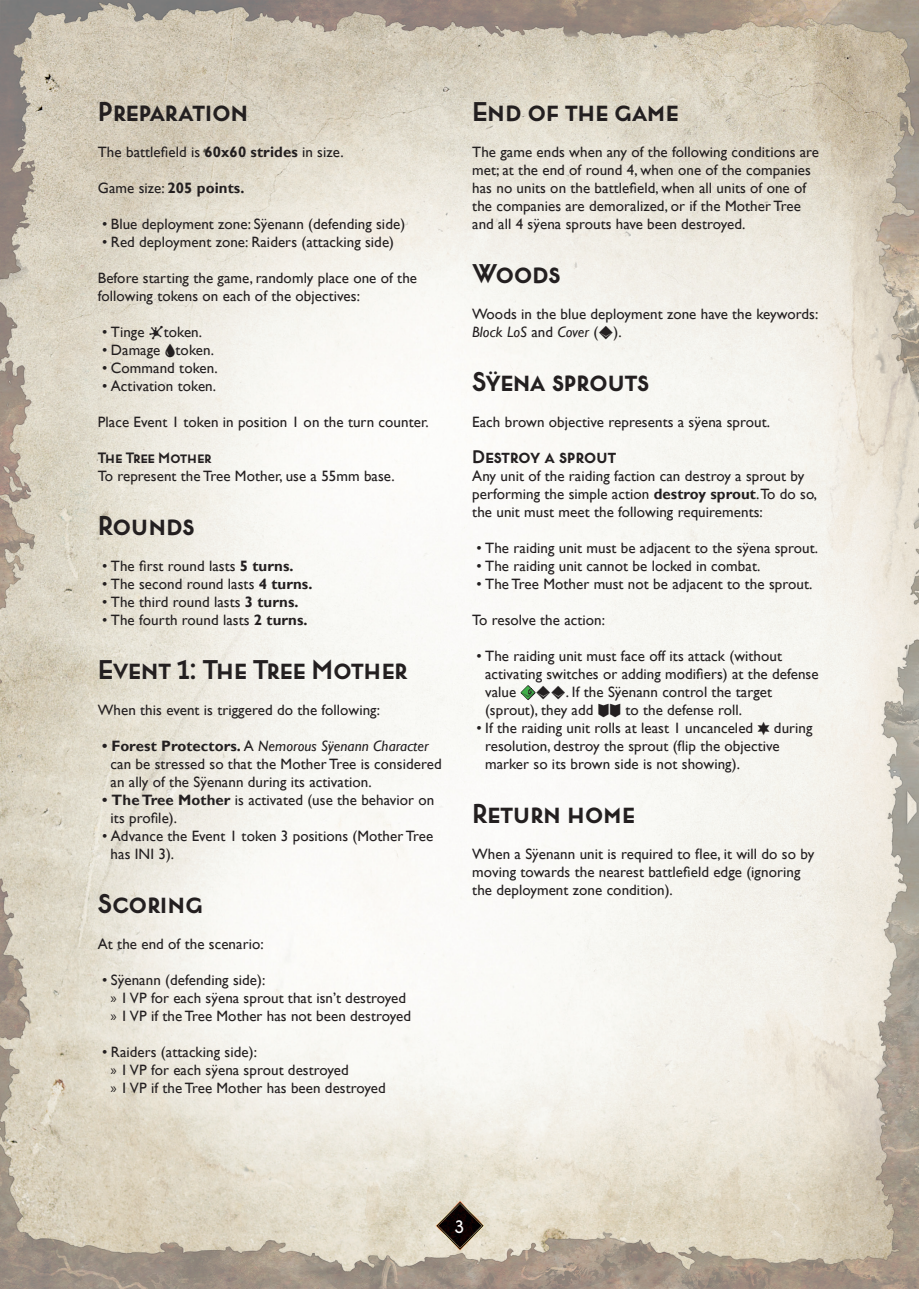
<style>
.page{position:relative;width:919px;height:1289px;background:#fff}
.page>*{position:absolute;margin:0;border:0;box-sizing:border-box;transform-origin:0 0}
.Ladillo_2{font:700 27px "Lumier";color:#231f20}
.Ladillo_3{font:700 18px "Lumier";letter-spacing:-.01em;color:#231f20}
.t1{font:18px "Lumier";color:#fff}
.Texto_Principal{font:15px/18px "Gill Sans";letter-spacing:.005em;color:#231f20}
.Texto_Principal-2{font:700 15px "Gill Sans";letter-spacing:.005em;color:#231f20}
.Ladillo_4{font:700 15px "Lumier";letter-spacing:-.005em;color:#231f20}
.s1{font-weight:700}
.s2{font-weight:400}
.s3{font-family:"Warcrow"}
.s4{font-style:italic}
.s5{font-family:"Myriad Pro"}
</style>
<div class="page">
<img style="left:0;top:0;width:918px;height:1288px">
<img style="left:431px;top:1197px;width:57px;height:57px">
<p class="Ladillo_2" style="left:98px;top:96px;width:152px">Preparation</p>
<p class="Texto_Principal" style="left:98px;top:143px;width:247px">The battlefield is <span class="s1">60x60 strides</span> in size.</p>
<p class="Texto_Principal-2" style="left:98px;top:179px;width:148px"><span class="s2">Game size:</span> 205 points.</p>
<p class="Texto_Principal" style="left:102px;top:215px;width:304px">• Blue deployment zone: Sÿenann (defending side)</p>
<p class="Texto_Principal" style="left:102px;top:233px;width:293px">• Red deployment zone: Raiders (attacking side)</p>
<p class="Texto_Principal" style="left:98px;top:269px;width:321px">Before starting the game, randomly place one of the following tokens on each of the objectives:</p>
<p class="Texto_Principal" style="left:102px;top:323px;width:102px">• Tinge <span class="s3">Ñ</span>token.</p>
<p class="Texto_Principal" style="left:102px;top:341px;width:113px">• Damage <span class="s3">L</span>token.</p>
<p class="Texto_Principal" style="left:102px;top:359px;width:117px">• Command token.</p>
<p class="Texto_Principal" style="left:102px;top:377px;width:115px">• Activation token.</p>
<p class="Texto_Principal" style="left:98px;top:413px;width:332px">Place Event 1 token in position 1 on the turn counter.</p>
<p class="Ladillo_4" style="left:98px;top:449px;width:115px">The Tree Mother</p>
<p class="Texto_Principal" style="left:98px;top:467px;width:298px">To represent the Tree Mother, use a 55mm base.</p>
<p class="Ladillo_2" style="left:98px;top:510px;width:98px">Rounds</p>
<p class="Texto_Principal" style="left:102px;top:557px;width:193px">• The first round lasts <span class="s1">5 turns.</span></p>
<p class="Texto_Principal" style="left:102px;top:575px;width:212px">• The second round lasts <span class="s1">4 turns.</span></p>
<p class="Texto_Principal" style="left:102px;top:593px;width:198px">• The third round lasts <span class="s1">3 turns.</span></p>
<p class="Texto_Principal" style="left:102px;top:611px;width:207px">• The fourth round lasts <span class="s1">2 turns.</span></p>
<p class="Ladillo_2" style="left:98px;top:654px;width:312px">Event 1: The Tree Mother</p>
<p class="Texto_Principal" style="left:98px;top:701px;width:284px">When this event is triggered do the following:</p>
<p class="Texto_Principal" style="left:111px;top:737px;width:332px;text-indent:-9px"><span class="s1">• Forest Protectors.</span> A <span class="s4">Nemorous Sÿenann Character </span>can be stressed so that the Mother Tree is considered an ally of the Sÿenann during its activation.</p>
<p class="Texto_Principal" style="left:111px;top:791px;width:325px;text-indent:-9px"><span class="s1">• The Tree Mother</span> is activated (use the behavior on its profile).</p>
<p class="Texto_Principal" style="left:111px;top:827px;width:324px;text-indent:-9px">• Advance the Event 1 token 3 positions (Mother Tree has INI 3).</p>
<p class="Ladillo_2" style="left:98px;top:888px;width:106px">Scoring</p>
<p class="Texto_Principal" style="left:98px;top:935px;width:167px">At the end of the scenario:</p>
<p class="Texto_Principal" style="left:102px;top:971px;width:165px">• Sÿenann (defending side):</p>
<p class="Texto_Principal" style="left:111px;top:989px;width:297px"><span class="s5">»</span> 1 VP for each sÿena sprout that isn’t destroyed</p>
<p class="Texto_Principal" style="left:111px;top:1007px;width:302px"><span class="s5">»</span> 1 VP if the Tree Mother has not been destroyed</p>
<p class="Texto_Principal" style="left:102px;top:1043px;width:156px">• Raiders (attacking side):</p>
<p class="Texto_Principal" style="left:111px;top:1061px;width:240px"><span class="s5">»</span> 1 VP for each sÿena sprout destroyed</p>
<p class="Texto_Principal" style="left:111px;top:1079px;width:277px"><span class="s5">»</span> 1 VP if the Tree Mother has been destroyed</p>
<p class="Ladillo_2" style="left:472px;top:96px;width:207px">End of the game</p>
<p class="Texto_Principal" style="left:472px;top:143px;width:348px">The game ends when any of the following conditions are met; at the end of round 4, when one of the companies has no units on the battlefield, when all units of one of the companies are demoralized, or if the Mother Tree and all 4 sÿena sprouts have been destroyed.</p>
<p class="Ladillo_2" style="left:472px;top:258px;width:89px">Woods</p>
<p class="Texto_Principal" style="left:472px;top:305px;width:347px">Woods in the blue deployment zone have the keywords:<br><span class="s4">Block LoS</span> and <span class="s4">Cover</span> (<span class="s3">7</span>).</p>
<p class="Ladillo_2" style="left:472px;top:366px;width:178px">Sÿena sprouts</p>
<p class="Texto_Principal" style="left:472px;top:413px;width:299px">Each brown objective represents a sÿena sprout.</p>
<p class="Ladillo_3" style="left:472px;top:446px;width:145px">Destroy a sprout</p>
<p class="Texto_Principal" style="left:472px;top:467px;width:346px">Any unit of the raiding faction can destroy a sprout by performing the simple action <span class="s1">destroy sprout</span>. To do so, the unit must meet the following requirements:</p>
<p class="Texto_Principal" style="left:476px;top:539px;width:343px">• The raiding unit must be adjacent to the sÿena sprout.</p>
<p class="Texto_Principal" style="left:476px;top:557px;width:285px">• The raiding unit cannot be locked in combat.</p>
<p class="Texto_Principal" style="left:476px;top:575px;width:337px">• The Tree Mother must not be adjacent to the sprout.</p>
<p class="Texto_Principal" style="left:472px;top:611px;width:134px">To resolve the action:</p>
<p class="Texto_Principal" style="left:485px;top:647px;width:335px;text-indent:-9px">• The raiding unit must face off its attack (without activating switches or adding modifiers) at the defense value <span class="s3">977</span>. If the Sÿenann control the target (sprout), they add <span class="s3">33</span> to the defense roll.</p>
<p class="Texto_Principal" style="left:485px;top:719px;width:329px;text-indent:-9px">• If the raiding unit rolls at least 1 uncanceled <span class="s3">1</span> during resolution, destroy the sprout (flip the objective marker so its brown side is not showing).</p>
<p class="Ladillo_2" style="left:472px;top:798px;width:164px">Return home</p>
<p class="Texto_Principal" style="left:472px;top:845px;width:343px">When a Sÿenann unit is required to flee, it will do so by moving towards the nearest battlefield edge (ignoring the deployment zone condition).</p>
<p class="t1" style="left:455px;top:1216px;width:11px">3</p>
</div>
